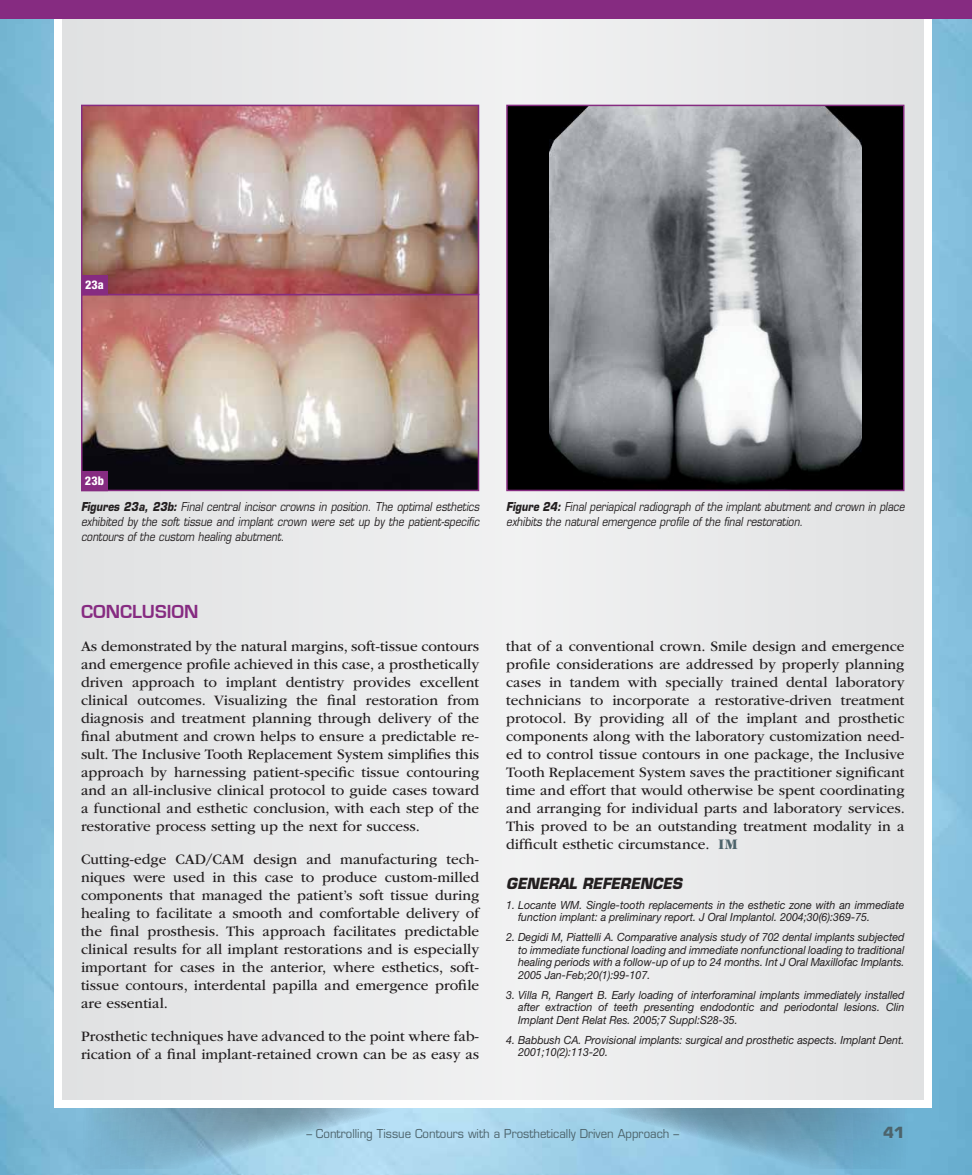
<style>
.page{position:relative;width:972px;height:1175px;background:#fff}
.page>*{position:absolute;margin:0;border:0;box-sizing:border-box;transform-origin:0 0}
.t1{font:700 19.5px "Eurostile";color:#862b81}
.t2{font:15px/18px "ITC Garamond Std";color:#231f20;text-align:justify}
.t3{font:italic 700 15px "Eurostile LT Std";letter-spacing:-.015em;color:#231f20;scale:.95 1}
.t4{font:700 15px "Eurostile LT Std";color:#4c636b}
.t5{font:italic 12px/15px "Eurostile LT Std";color:#231f20;text-align:justify;scale:.85 1}
.t6{font:12px "Eurostile LT Std";color:#4c636b;scale:.95 1}
.t7{font:800 condensed 12px "Helvetica Neue LT Std";letter-spacing:.015em;color:#fff}
.t8{font:italic 11.25px/12.8px "Helvetica Neue LT Std";color:#231f20;scale:.95 1}
.s1{font-weight:700}
.s2{font-family:"Kepler Std";font-weight:900;color:#4c636b}
</style>
<div class="page">
<img style="left:0;top:19px;width:972px;height:1155px">
<svg style="left:80px;top:1107px;width:314px;height:61px;background:#90bdd3"></svg>
<svg style="left:597px;top:1107px;width:314px;height:61px;background:#7eb2cd"></svg>
<div style="left:54px;top:0;width:878px;height:1107px;background:#fff"></div>
<div style="left:63px;top:0;width:860px;height:1099px;background:#e9e9ea"></div>
<div style="left:507px;top:105px;width:397px;height:385px;background:#000"></div>
<img style="left:549px;top:108px;width:312px;height:376px">
<div style="left:506px;top:105px;width:398px;height:386px;border:2px solid #862b81"></div>
<img style="left:84px;top:108px;width:392px;height:380px">
<div style="left:81px;top:294px;width:398px;height:197px;border:2px solid #862b81"></div>
<svg style="left:81px;top:470px;width:28px;height:22px"></svg>
<div style="left:81px;top:105px;width:398px;height:190px;border:2px solid #862b81"></div>
<svg style="left:81px;top:274px;width:28px;height:22px"></svg>
<div style="left:0;top:0;width:972px;height:19px;background:#862b81"></div>
<p class="t7" style="left:85px;top:278px;width:20px">23a</p>
<p class="t7" style="left:85px;top:473px;width:21px">23b</p>
<p class="t5" style="left:81px;top:500px;width:470px"><span class="s1">Figures 23a, 23b:</span> Final central incisor crowns in position. The optimal esthetics exhibited by the soft tissue and implant crown were set up by the patient-specific contours of the custom healing abutment.</p>
<p class="t5" style="left:506px;top:500px;width:470px"><span class="s1">Figure 24:</span> Final periapical radiograph of the implant abutment and crown in place exhibits the natural emergence profile of the final restoration.</p>
<h1 class="t1" style="left:81px;top:601px;width:119px">CONCLUSION</h1>
<p class="t2" style="left:81px;top:637px;width:400px">As demonstrated by the natural margins, soft-tissue contours and emergence profile achieved in this case, a prosthetically driven approach to implant dentistry provides excellent clinical outcomes. Visualizing the final restoration from diagnosis and treatment planning through delivery of the final abutment and crown helps to ensure a predictable re&shy;sult. The Inclusive Tooth Replacement System simplifies this approach by harnessing patient-specific tissue contouring and an all-inclusive clinical protocol to guide cases toward a functional and esthetic conclusion, with each step of the restorative process setting up the next for success.</p>
<p class="t2" style="left:81px;top:850px;width:400px">Cutting-edge CAD/CAM design and manufacturing tech&shy;niques were used in this case to produce custom-milled components that managed the patient’s soft tissue during healing to facilitate a smooth and comfortable delivery of the final prosthesis. This approach facilitates predictable clinical results for all implant restorations and is especially important for cases in the anterior, where esthetics, soft&shy;tissue contours, interdental papilla and emergence profile are essential.</p>
<p class="t2" style="left:81px;top:1027px;width:400px">Prosthetic techniques have advanced to the point where fab&shy;rication of a final implant-retained crown can be as easy as</p>
<p class="t2" style="left:506px;top:637px;width:400px">that of a conventional crown. Smile design and emergence profile considerations are addressed by properly planning cases in tandem with specially trained dental laboratory technicians to incorporate a restorative-driven treatment protocol. By providing all of the implant and prosthetic components along with the laboratory customization need&shy;ed to control tissue contours in one package, the Inclusive Tooth Replacement System saves the practitioner significant time and effort that would otherwise be spent coordinating and arranging for individual parts and laboratory services.<br>This proved to be an outstanding treatment modality in a difficult esthetic circumstance. <span class="s2">IM</span></p>
<p class="t3" style="left:506px;top:874px;width:186px">GENERAL REFERENCES</p>
<p class="t8" style="left:518px;top:898px;width:408px;text-indent:-12px">1. Locante WM. Single-tooth replacements in the esthetic zone with an immediate function implant: a preliminary report. J Oral Implantol. 2004;30(6):369-75.</p>
<p class="t8" style="left:518px;top:930px;width:408px;text-align:justify;text-indent:-12px">2. Degidi M, Piattelli A. Comparative analysis study of 702 dental implants subjected to immediate functional loading and immediate nonfunctional loading to traditional healing periods with a follow-up of up to 24 months. Int J Oral Maxillofac Implants.<br>2005 Jan-Feb;20(1):99-107.</p>
<p class="t8" style="left:518px;top:988px;width:408px;text-align:justify;text-indent:-12px">3. Villa R, Rangert B. Early loading of interforaminal implants immediately installed after extraction of teeth presenting endodontic and periodontal lesions. Clin Implant Dent Relat Res. 2005;7 Suppl:S28-35.</p>
<p class="t8" style="left:518px;top:1033px;width:408px;text-indent:-12px">4. Babbush CA. Provisional implants: surgical and prosthetic aspects. Implant Dent.<br>2001;10(2):113-20.</p>
<p class="t6" style="left:306px;top:1126px;width:394px">– Controlling Tissue Contours with a Prosthetically Driven Approach –</p>
<p class="t4" style="left:883px;top:1123px;width:23px">41</p>
</div>
